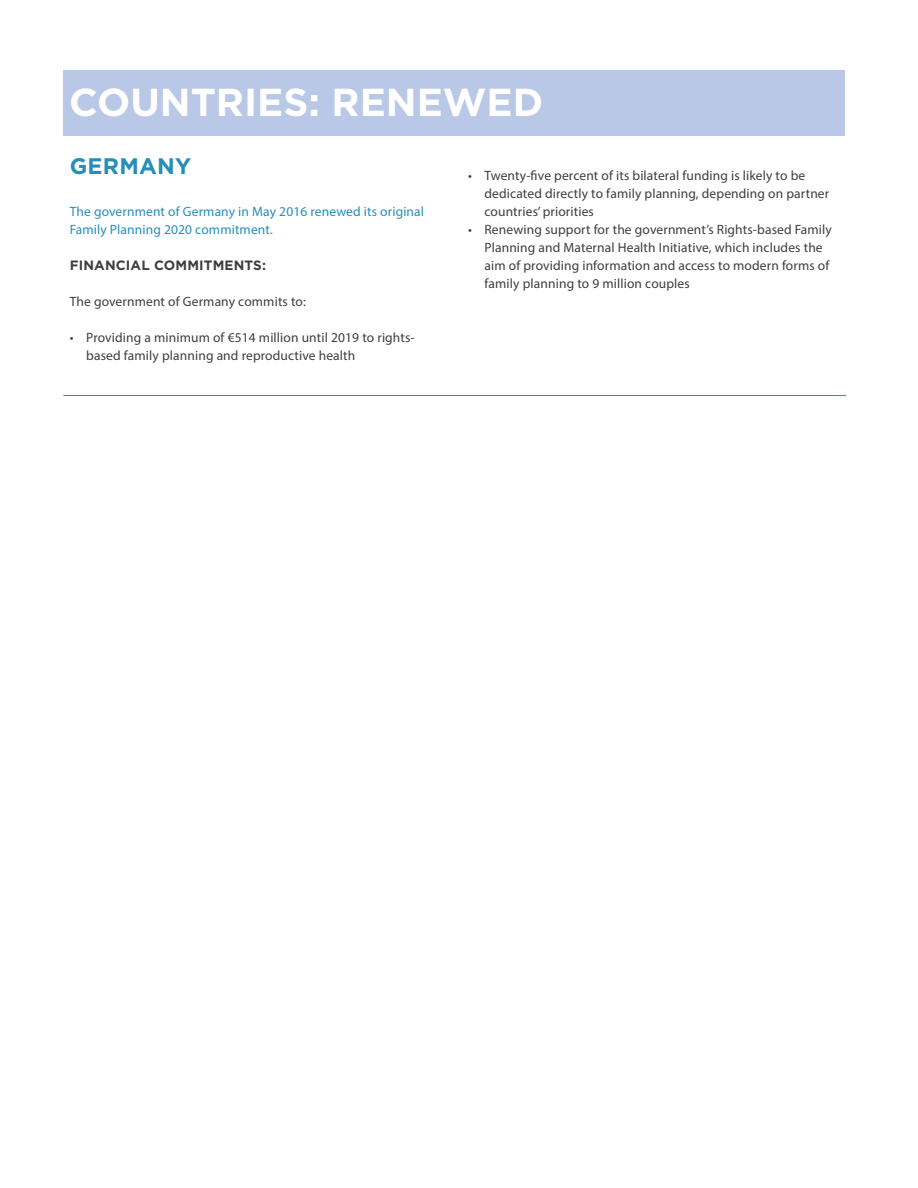
<style>
.page{position:relative;width:918px;height:1188px;background:#fff}
.page>*{position:absolute;margin:0;border:0;box-sizing:border-box;transform-origin:0 0}
.t1{font:700 39px "Gotham";color:#fff}
.t2{font:700 22.5px "Gotham";letter-spacing:.01em;color:#268fb9}
.t3{font:13.5px/18px "Myriad Pro";letter-spacing:.01em;color:#3e3e3f}
.t4{font:13.5px/18px "Myriad Pro";letter-spacing:.01em;color:#268fb9}
.t5{font:700 13.5px "Gotham";letter-spacing:.01em;color:#3e3e3f}
</style>
<div class="page">
<hr style="left:63px;top:395px;width:783px;height:1px;background:#268fb9">
<div style="left:63px;top:70px;width:782px;height:65px;background:#b8c8e6"></div>
<p class="t1" style="left:69px;top:79px;width:476px">COUNTRIES: RENEWED</p>
<p class="t2" style="left:70px;top:153px;width:123px">GERMANY</p>
<p class="t4" style="left:70px;top:202px;width:356px">The government of Germany in May 2016 renewed its original<br>Family Planning 2020 commitment.</p>
<p class="t5" style="left:70px;top:257px;width:198px">FINANCIAL COMMITMENTS:</p>
<p class="t3" style="left:70px;top:292px;width:238px">The government of Germany commits to:</p>
<p class="t3" style="left:86px;top:328px;width:330px;text-indent:-16px">• Providing a minimum of €514 million until 2019 to rights&shy;based family planning and reproductive health</p>
<p class="t3" style="left:484px;top:166px;width:346px;text-indent:-16px">• Twenty-five percent of its bilateral funding is likely to be dedicated directly to family planning, depending on partner countries’ priorities</p>
<p class="t3" style="left:484px;top:220px;width:349px;text-indent:-16px">• Renewing support for the government’s Rights-based Family Planning and Maternal Health Initiative, which includes the aim of providing information and access to modern forms of family planning to 9 million couples</p>
</div>
